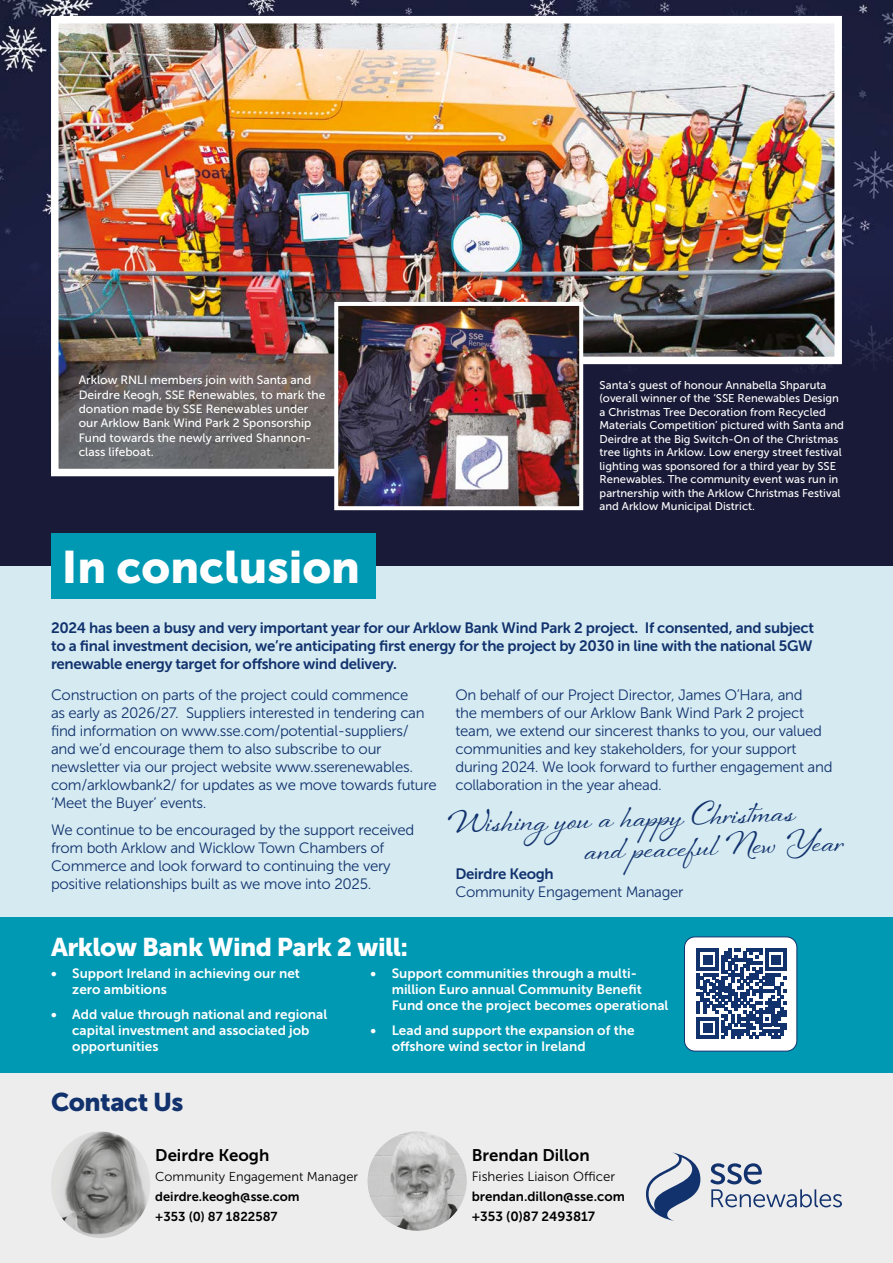
<style>
.page{position:relative;width:893px;height:1263px;background:#fff}
.page>*{position:absolute;margin:0;border:0;box-sizing:border-box;transform-origin:0 0}
.t1{font:45.3px "Museo Sans 900";color:#fff}
.t2{font:700 30.3px/31.3px "Sheila";color:#12326e}
.t3{font:25.5px "Museo Sans 900";letter-spacing:-.02em;color:#fff}
.t4{font:25.5px "Museo Sans 900";letter-spacing:-.02em;color:#12326e}
.t5{font:16.8px "Museo Sans 700";color:#000}
.t6{font:15px/18px "Museo Sans 300";letter-spacing:-.02em;color:#12326e}
.t7{font:15px/18px "Museo Sans 700";letter-spacing:-.02em;color:#12326e;text-align:justify}
.t8{font:13.5px/16.2px "Museo Sans 700";color:#fff}
.t9{font:13.35px/19.8px "Museo Sans 700";color:#000}
.t10{font:13.35px "Museo Sans 300";color:#000}
.t11{font:12.9px/19.8px "Museo Sans 700";color:#000}
.t12{font:12.9px "Museo Sans 300";color:#000}
.t13{font:12px/14.4px "Museo Sans 500";color:#fff}
.t14{font:11.25px/13.5px "Museo Sans 500";color:#fff}
</style>
<div class="page">
<img style="left:0;top:0;width:893px;height:162px">
<div style="left:0;top:162px;width:893px;height:455px;background:#191a37"></div>
<div style="left:0;top:566px;width:893px;height:379px;background:#d5ebf1"></div>
<div style="left:0;top:1073px;width:893px;height:190px;background:#ededed"></div>
<img style="left:368px;top:1131px;width:99px;height:100px;border-radius:50px">
<img style="left:51px;top:1131px;width:99px;height:107px">
<svg style="left:646px;top:1152px;width:54px;height:69px"></svg>
<svg style="left:710px;top:1163px;width:132px;height:44px"></svg>
<img style="left:47px;top:12px;width:799px;height:468px">
<img style="left:339px;top:307px;width:239px;height:198px">
<div style="left:334px;top:302px;width:249px;height:208px;border:4px solid #fff"></div>
<div style="left:51px;top:533px;width:324px;height:66px;background:#0099b3"></div>
<div style="left:0;top:917px;width:893px;height:156px;background:#0099b3"></div>
<svg style="left:684px;top:938px;width:113px;height:113px;background:#93a2bd"></svg>
<div style="left:684px;top:936px;width:113px;height:115px;border:1px solid #12326e;border-radius:10px"></div>
<p class="t13" style="left:79px;top:373px;width:248px">Arklow RNLI members join with Santa and Deirdre Keogh, SSE Renewables, to mark the donation made by SSE Renewables under our Arklow Bank Wind Park 2 Sponsorship Fund towards the newly arrived Shannon&shy;class lifeboat.</p>
<h1 class="t1" style="left:62px;top:541px;width:300px">In conclusion</h1>
<p class="t14" style="left:600px;top:378px;width:246px">Santa’s guest of honour Annabella Shparuta (overall winner of the ‘SSE Renewables Design a Christmas Tree Decoration from Recycled Materials Competition’ pictured with Santa and Deirdre at the Big Switch-On of the Christmas tree lights in Arklow. Low energy street festival lighting was sponsored for a third year by SSE Renewables. The community event was run in partnership with the Arklow Christmas Festival and Arklow Municipal District.</p>
<p class="t7" style="left:51px;top:619px;width:764px">2024 has been a busy and very important year for our Arklow Bank Wind Park 2 project. If consented, and subject to a final investment decision, we’re anticipating first energy for the project by 2030 in line with the national 5GW renewable energy target for offshore wind delivery.</p>
<p class="t6" style="left:51px;top:686px;width:387px">Construction on parts of the project could commence<br>as early as 2026/27. Suppliers interested in tendering can find information on www.sse.com/potential-suppliers/ and we’d encourage them to also subscribe to our newsletter via our project website www.sserenewables. com/arklowbank2/ for updates as we move towards future ‘Meet the Buyer’ events.</p>
<p class="t6" style="left:51px;top:821px;width:365px">We continue to be encouraged by the support received from both Arklow and Wicklow Town Chambers of Commerce and look forward to continuing the very positive relationships built as we move into 2025.</p>
<p class="t6" style="left:455px;top:686px;width:378px">On behalf of our Project Director, James O’Hara, and<br>the members of our Arklow Bank Wind Park 2 project team, we extend our sincerest thanks to you, our valued communities and key stakeholders, for your support during 2024. We look forward to further engagement and collaboration in the year ahead.</p>
<h2 class="t2" style="left:584px;top:802px;width:260px;text-indent:-137px;rotate:-2deg">Wishing you a happy Christmas<br>and peaceful New Year</h2>
<p class="t7" style="left:455px;top:865px;width:100px">Deirdre Keogh</p>
<p class="t6" style="left:455px;top:883px;width:230px">Community Engagement Manager</p>
<h3 class="t3" style="left:51px;top:932px;width:359px">Arklow Bank Wind Park 2 will:</h3>
<p class="t8" style="left:72px;top:965px;width:229px;text-indent:-21px">• Support Ireland in achieving our net zero ambitions</p>
<p class="t8" style="left:72px;top:1006px;width:256px;text-indent:-21px">• Add value through national and regional capital investment and associated job opportunities</p>
<p class="t8" style="left:392px;top:965px;width:278px;text-indent:-21px">• Support communities through a multi&shy;million Euro annual Community Benefit<br>Fund once the project becomes operational</p>
<p class="t8" style="left:392px;top:1022px;width:244px;text-indent:-21px">• Lead and support the expansion of the offshore wind sector in Ireland</p>
<h3 class="t4" style="left:51px;top:1088px;width:134px">Contact Us</h3>
<p class="t5" style="left:155px;top:1146px;width:116px">Deirdre Keogh</p>
<p class="t12" style="left:155px;top:1170px;width:204px">Community Engagement Manager</p>
<p class="t11" style="left:155px;top:1186px;width:146px">deirdre.keogh@sse.com +353 (0) 87 1822587</p>
<p class="t5" style="left:472px;top:1146px;width:119px">Brendan Dillon</p>
<p class="t10" style="left:472px;top:1169px;width:145px">Fisheries Liaison Officer</p>
<p class="t9" style="left:472px;top:1186px;width:155px">brendan.dillon@sse.com +353 (0)87 2493817</p>
</div>
